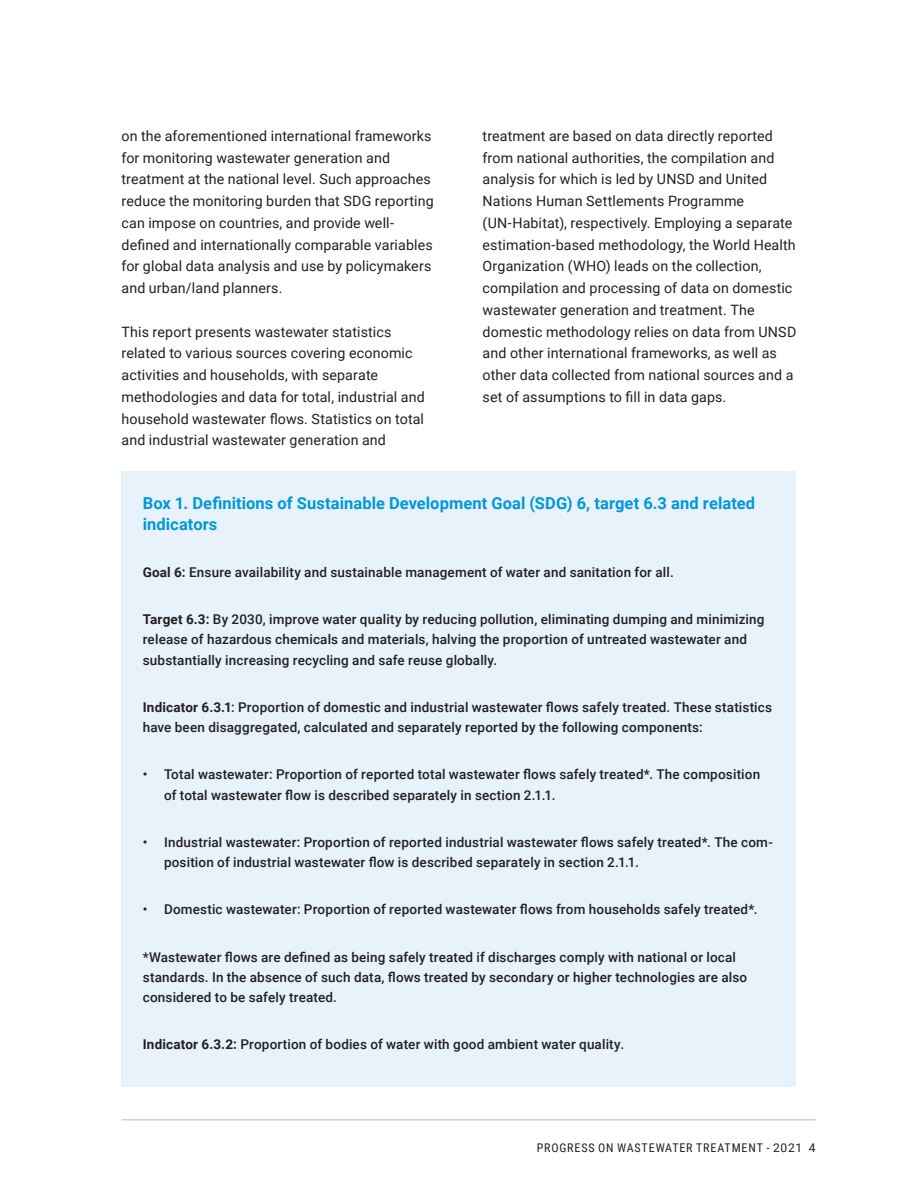
<style>
.page{position:relative;width:918px;height:1188px;background:#fff}
.page>*{position:absolute;margin:0;border:0;box-sizing:border-box;transform-origin:0 0}
.Box_Title{font:700 16.5px/21px "Roboto";letter-spacing:.005em;color:#0098db}
.Body_Light_Single_Co{font:14.25px/21.8px "Roboto";letter-spacing:.01em;color:#231f20}
.BOX_one-column_tx{font:500 13.5px/20.2px "Roboto";letter-spacing:.01em;color:#231f20}
.t1{font:12px "Roboto Condensed";letter-spacing:.07em;color:#231f20}
.s1{font-weight:700}
.s2{font-family:"Roboto"}
</style>
<div class="page">
<hr style="left:122px;top:1119px;width:694px;height:1px;background:#d1d2d4">
<div style="left:122px;top:471px;width:674px;height:97px;background:#e8f2fa"></div>
<div style="left:122px;top:542px;width:674px;height:72px;background:#e8f2fa"></div>
<div style="left:122px;top:590px;width:674px;height:112px;background:#e8f2fa"></div>
<div style="left:122px;top:677px;width:674px;height:93px;background:#e8f2fa"></div>
<div style="left:122px;top:745px;width:674px;height:92px;background:#e8f2fa"></div>
<div style="left:122px;top:812px;width:674px;height:93px;background:#e8f2fa"></div>
<div style="left:122px;top:880px;width:674px;height:72px;background:#e8f2fa"></div>
<div style="left:122px;top:927px;width:674px;height:113px;background:#e8f2fa"></div>
<div style="left:122px;top:1014px;width:674px;height:73px;background:#e8f2fa"></div>
<p class="Body_Light_Single_Co" style="left:122px;top:125px;width:314px">on the aforementioned international frameworks for monitoring wastewater generation and treatment at the national level. Such approaches reduce the monitoring burden that SDG reporting can impose on countries, and provide well&shy;defined and internationally comparable variables for global data analysis and use by policymakers and urban/land planners.</p>
<p class="Body_Light_Single_Co" style="left:122px;top:320px;width:305px">This report presents wastewater statistics related to various sources covering economic activities and households, with separate methodologies and data for total, industrial and household wastewater flows. Statistics on total and industrial wastewater generation and</p>
<p class="Body_Light_Single_Co" style="left:483px;top:124px;width:315px">treatment are based on data directly reported from national authorities, the compilation and analysis for which is led by UNSD and United Nations Human Settlements Programme (UN-Habitat), respectively. Employing a separate estimation-based methodology, the World Health Organization (WHO) leads on the collection, compilation and processing of data on domestic wastewater generation and treatment. The domestic methodology relies on data from UNSD and other international frameworks, as well as other data collected from national sources and a set of assumptions to fill in data gaps.</p>
<p class="Box_Title" style="left:143px;top:492px;width:614px">Box 1. Definitions of Sustainable Development Goal (SDG) 6, target 6.3 and related indicators</p>
<p class="BOX_one-column_tx" style="left:143px;top:561px;width:533px"><span class="s1">Goal 6:</span> Ensure availability and sustainable management of water and sanitation for all.</p>
<p class="BOX_one-column_tx" style="left:143px;top:609px;width:623px"><span class="s1">Target 6.3:</span> By 2030, improve water quality by reducing pollution, eliminating dumping and minimizing release of hazardous chemicals and materials, halving the proportion of untreated wastewater and substantially increasing recycling and safe reuse globally.</p>
<p class="BOX_one-column_tx" style="left:143px;top:696px;width:631px"><span class="s1">Indicator 6.3.1</span>: Proportion of domestic and industrial wastewater flows safely treated. These statistics have been disaggregated, calculated and separately reported by the following components:</p>
<p class="BOX_one-column_tx" style="left:164px;top:764px;width:598px;text-indent:-21px">• Total wastewater: Proportion of reported total wastewater flows safely treated*. The composition of total wastewater flow is described separately in section 2.1.1.</p>
<p class="BOX_one-column_tx" style="left:164px;top:831px;width:610px;text-indent:-21px">• Industrial wastewater: Proportion of reported industrial wastewater flows safely treated*. The com&shy;position of industrial wastewater flow is described separately in section 2.1.1.</p>
<p class="BOX_one-column_tx" style="left:143px;top:899px;width:616px">• Domestic wastewater: Proportion of reported wastewater flows from households safely treated*.</p>
<p class="BOX_one-column_tx" style="left:143px;top:946px;width:606px">*Wastewater flows are defined as being safely treated if discharges comply with national or local standards. In the absence of such data, flows treated by secondary or higher technologies are also considered to be safely treated.</p>
<p class="BOX_one-column_tx" style="left:143px;top:1034px;width:483px"><span class="s1">Indicator 6.3.2:</span> Proportion of bodies of water with good ambient water quality.</p>
<p class="t1" style="left:537px;top:1139px;width:280px">PROGRESS ON WASTEWATER TREATMENT <span class="s2">- 2021 4</span></p>
</div>
